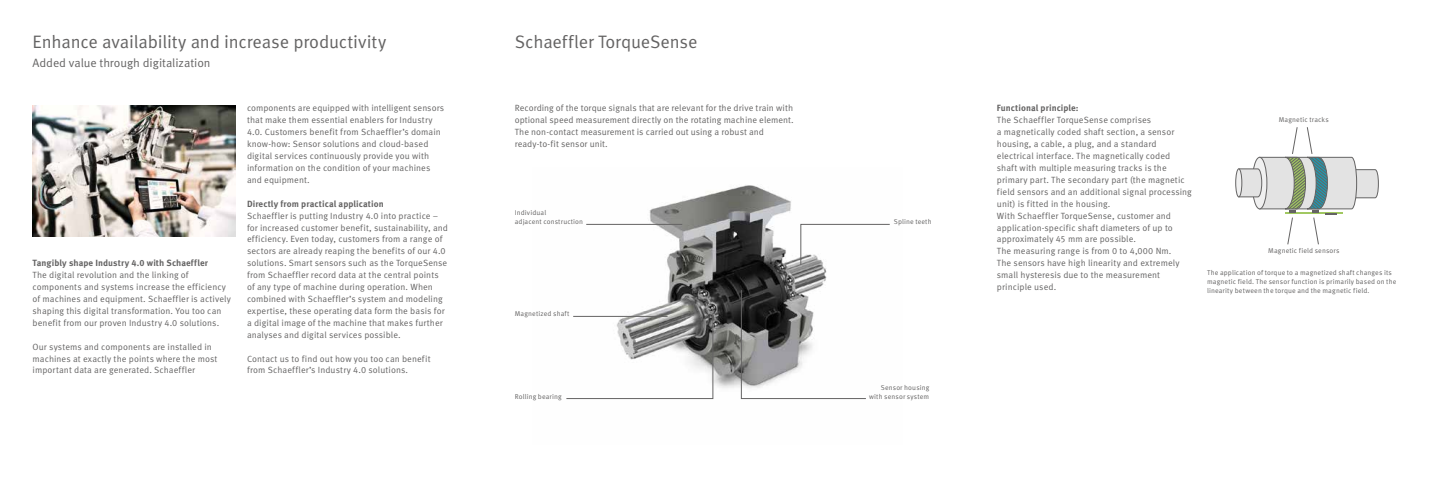
<style>
.page{position:relative;width:1438px;height:482px;background:#fff}
.page>*{position:absolute;margin:0;border:0;box-sizing:border-box;transform-origin:0 0}
.t1{font:18px "Schaeffler Meta";letter-spacing:-.01em;color:#646363}
.t2{font:12px "Schaeffler Meta";letter-spacing:-.01em;color:#646363}
.t3{font:9px/11.9px "Schaeffler Meta";letter-spacing:.005em;color:#646363}
.t4{font:700 9px "Schaeffler Meta";letter-spacing:.005em;color:#646363}
.t5{font:7px/9px "Schaeffler Meta";letter-spacing:.015em;color:#646363}
</style>
<div class="page">
<svg style="left:1235px;top:169px;width:6px;height:28px"></svg>
<div style="left:1235px;top:169px;width:6px;height:28px;border:1px solid #646363;border-radius:50%"></div>
<img style="left:567px;top:185px;width:323px;height:215px">
<hr style="left:586px;top:224px;width:96px;height:1px;background:#646363">
<svg style="left:566px;top:308px;width:147px;height:91px"></svg>
<svg style="left:741px;top:290px;width:125px;height:109px"></svg>
<svg style="left:800px;top:224px;width:90px;height:41px"></svg>
<img style="left:33px;top:105px;width:202px;height:131px">
<svg style="left:1238px;top:127px;width:140px;height:118px"></svg>
<h1 class="t1" style="left:33px;top:31px;width:355px">Enhance availability and increase productivity</h1>
<h2 class="t2" style="left:33px;top:55px;width:179px">Added value through digitalization</h2>
<p class="t4" style="left:33px;top:257px;width:177px">Tangibly shape Industry 4.0 with Schaeffler</p>
<p class="t3" style="left:33px;top:269px;width:200px">The digital revolution and the linking of components and systems increase the efficiency of machines and equipment. Schaeffler is actively shaping this digital transformation. You too can benefit from our proven Industry 4.0 solutions.</p>
<p class="t3" style="left:33px;top:341px;width:186px">Our systems and components are installed in machines at exactly the points where the most important data are generated. Schaeffler</p>
<p class="t3" style="left:247px;top:102px;width:198px">components are equipped with intelligent sensors that make them essential enablers for Industry 4.0. Customers benefit from Schaeffler’s domain know-how: Sensor solutions and cloud-based digital services continuously provide you with information on the condition of your machines and equipment.</p>
<p class="t4" style="left:247px;top:198px;width:138px">Directly from practical application</p>
<p class="t3" style="left:247px;top:210px;width:202px">Schaeffler is putting Industry 4.0 into practice – for increased customer benefit, sustainability, and efficiency. Even today, customers from a range of sectors are already reaping the benefits of our 4.0 solutions. Smart sensors such as the TorqueSense from Schaeffler record data at the central points of any type of machine during operation. When combined with Schaeffler’s system and modeling expertise, these operating data form the basis for a digital image of the machine that makes further analyses and digital services possible.</p>
<p class="t3" style="left:247px;top:353px;width:185px">Contact us to find out how you too can benefit from Schaeffler’s Industry 4.0 solutions.</p>
<h1 class="t1" style="left:514px;top:31px;width:184px">Schaeffler TorqueSense</h1>
<p class="t3" style="left:514px;top:102px;width:280px">Recording of the torque signals that are relevant for the drive train with optional speed measurement directly on the rotating machine element.<br>The non-contact measurement is carried out using a robust and ready-to-fit sensor unit.</p>
<p class="t5" style="left:514px;top:208px;width:70px">Individual<br>adjacent construction</p>
<p class="t5" style="left:514px;top:310px;width:56px">Magnetized shaft</p>
<p class="t5" style="left:893px;top:218px;width:39px">Spline teeth</p>
<p class="t5" style="left:514px;top:392px;width:48px">Rolling bearing</p>
<p class="t5" style="left:869px;top:383px;width:62px;text-align:right">Sensor housing with sensor system</p>
<p class="t4" style="left:996px;top:103px;width:83px">Functional principle:</p>
<p class="t3" style="left:996px;top:114px;width:196px">The Schaeffler TorqueSense comprises<br>a magnetically coded shaft section, a sensor housing, a cable, a plug, and a standard electrical interface. The magnetically coded shaft with multiple measuring tracks is the primary part. The secondary part (the magnetic field sensors and an additional signal processing unit) is fitted in the housing.<br>With Schaeffler TorqueSense, customer and application-specific shaft diameters of up to approximately 45 mm are possible.<br>The measuring range is from 0 to 4,000 Nm.<br>The sensors have high linearity and extremely small hysteresis due to the measurement principle used.</p>
<p class="t5" style="left:1278px;top:115px;width:52px">Magnetic tracks</p>
<p class="t5" style="left:1268px;top:246px;width:73px">Magnetic field sensors</p>
<p class="t5" style="left:1206px;top:268px;width:191px">The application of torque to a magnetized shaft changes its magnetic field. The sensor function is primarily based on the linearity between the torque and the magnetic field.</p>
</div>
